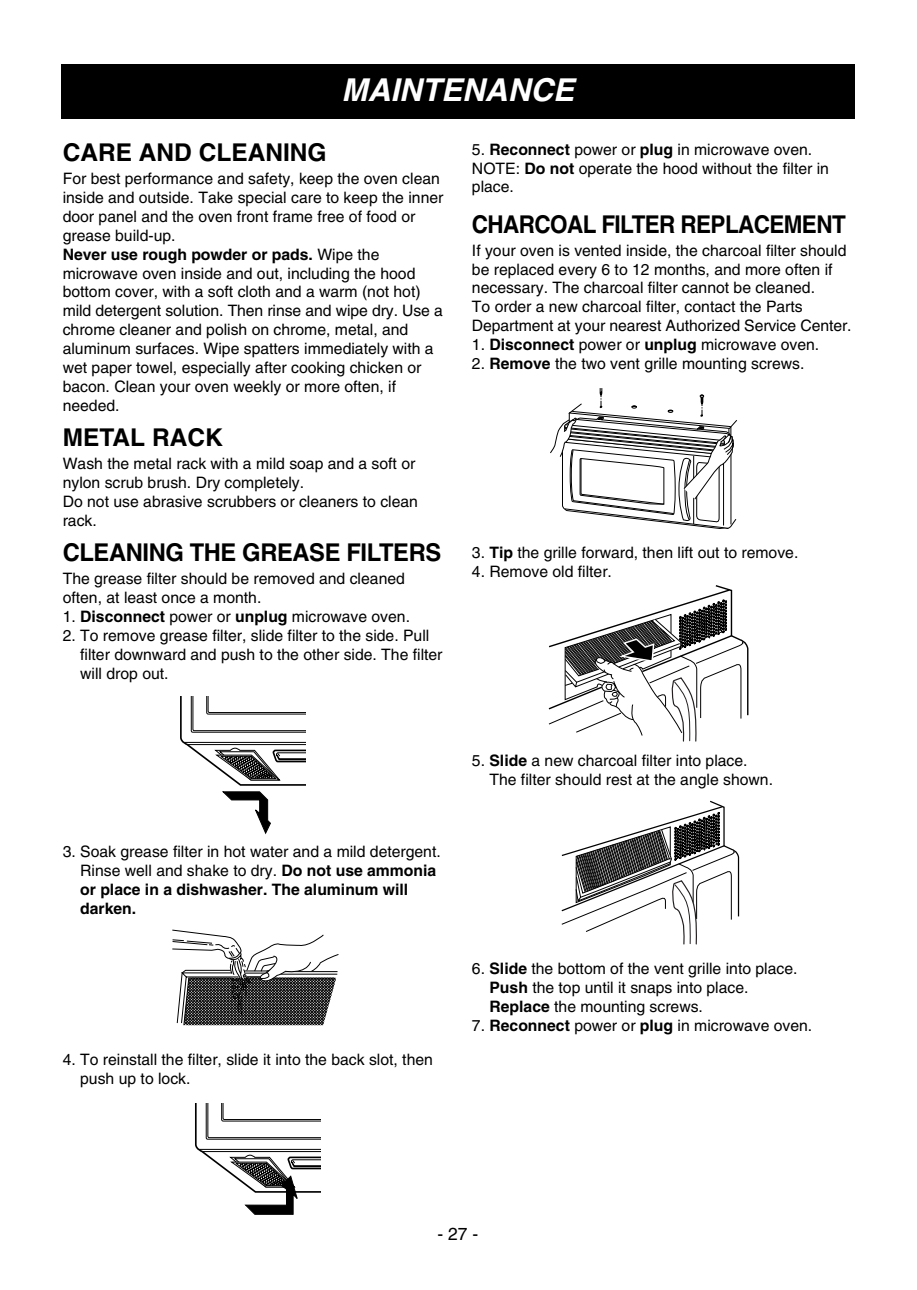
<style>
.page{position:relative;width:917px;height:1290px;background:#fff}
.page>*{position:absolute;margin:0;border:0;box-sizing:border-box;transform-origin:0 0}
.t1{font:italic 700 31.5px "Helvetica";color:#fff}
.t2{font:700 24.5px "Helvetica";letter-spacing:-.015em;color:#000}
.t3{font:700 24.5px "Helvetica";letter-spacing:-.015em;color:#000;scale:.92 1}
.t4{font:17.5px "Helvetica";color:#000}
.t5{font:15.75px/18.9px "Helvetica";color:#000}
.s1{font-weight:700}
</style>
<div class="page">
<div style="left:61px;top:64px;width:794px;height:55px;background:#000"></div>
<svg style="left:195px;top:1103px;width:126px;height:112px"></svg>
<svg style="left:550px;top:388px;width:187px;height:141px"></svg>
<svg style="left:548px;top:585px;width:201px;height:157px"></svg>
<svg style="left:561px;top:800px;width:179px;height:145px"></svg>
<svg style="left:180px;top:696px;width:126px;height:138px"></svg>
<svg style="left:172px;top:929px;width:167px;height:97px"></svg>
<h1 class="t1" style="left:341px;top:78px;width:234px">MAINTENANCE</h1>
<h2 class="t2" style="left:63px;top:143px;width:265px">CARE AND CLEANING</h2>
<p class="t5" style="left:63px;top:171px;width:382px">For best performance and safety, keep the oven clean inside and outside. Take special care to keep the inner door panel and the oven front frame free of food or grease build-up.<br><span class="s1">Never use rough powder or pads.</span> Wipe the microwave oven inside and out, including the hood bottom cover, with a soft cloth and a warm (not hot) mild detergent solution. Then rinse and wipe dry. Use a chrome cleaner and polish on chrome, metal, and aluminum surfaces. Wipe spatters immediately with a wet paper towel, especially after cooking chicken or bacon. Clean your oven weekly or more often, if needed.</p>
<h2 class="t2" style="left:63px;top:428px;width:162px">METAL RACK</h2>
<p class="t5" style="left:63px;top:456px;width:357px">Wash the metal rack with a mild soap and a soft or nylon scrub brush. Dry completely.<br>Do not use abrasive scrubbers or cleaners to clean rack.</p>
<h2 class="t2" style="left:63px;top:543px;width:380px">CLEANING THE GREASE FILTERS</h2>
<p class="t5" style="left:63px;top:570px;width:344px">The grease filter should be removed and cleaned often, at least once a month.</p>
<p class="t5" style="left:63px;top:608px;width:349px">1. <span class="s1">Disconnect</span> power or <span class="s1">unplug</span> microwave oven.</p>
<p class="t5" style="left:80px;top:627px;width:364px;text-indent:-17px">2. To remove grease filter, slide filter to the side. Pull filter downward and push to the other side. The filter will drop out.</p>
<p class="t5" style="left:472px;top:141px;width:359px">5. <span class="s1">Reconnect</span> power or <span class="s1">plug</span> in microwave oven.<br>NOTE: <span class="s1">Do not</span> operate the hood without the filter in place.</p>
<h2 class="t3" style="left:472px;top:215px;width:408px">CHARCOAL FILTER REPLACEMENT</h2>
<p class="t5" style="left:472px;top:242px;width:381px">If your oven is vented inside, the charcoal filter should be replaced every 6 to 12 months, and more often if necessary. The charcoal filter cannot be cleaned.<br>To order a new charcoal filter, contact the Parts Department at your nearest Authorized Service Center.</p>
<p class="t5" style="left:472px;top:337px;width:349px">1. <span class="s1">Disconnect</span> power or <span class="s1">unplug</span> microwave oven.</p>
<p class="t5" style="left:472px;top:356px;width:334px">2. <span class="s1">Remove</span> the two vent grille mounting screws.</p>
<p class="t5" style="left:472px;top:545px;width:328px">3. <span class="s1">Tip</span> the grille forward, then lift out to remove.</p>
<p class="t5" style="left:472px;top:563px;width:141px">4. Remove old filter.</p>
<p class="t5" style="left:80px;top:844px;width:362px;text-indent:-17px">3. Soak grease filter in hot water and a mild detergent.<br>Rinse well and shake to dry. <span class="s1">Do not use ammonia or place in a dishwasher. The aluminum will darken.</span></p>
<p class="t5" style="left:80px;top:1052px;width:354px;text-indent:-17px">4. To reinstall the filter, slide it into the back slot, then push up to lock.</p>
<p class="t5" style="left:489px;top:752px;width:285px;text-indent:-17px">5. <span class="s1">Slide</span> a new charcoal filter into place.<br>The filter should rest at the angle shown.</p>
<p class="t5" style="left:489px;top:960px;width:310px;text-indent:-17px">6. <span class="s1">Slide</span> the bottom of the vent grille into place.<br><span class="s1">Push</span> the top until it snaps into place.<br><span class="s1">Replace</span> the mounting screws.</p>
<p class="t5" style="left:472px;top:1017px;width:342px">7. <span class="s1">Reconnect</span> power or <span class="s1">plug</span> in microwave oven.</p>
<p class="t4" style="left:437px;top:1227px;width:42px">- 27 -</p>
</div>
